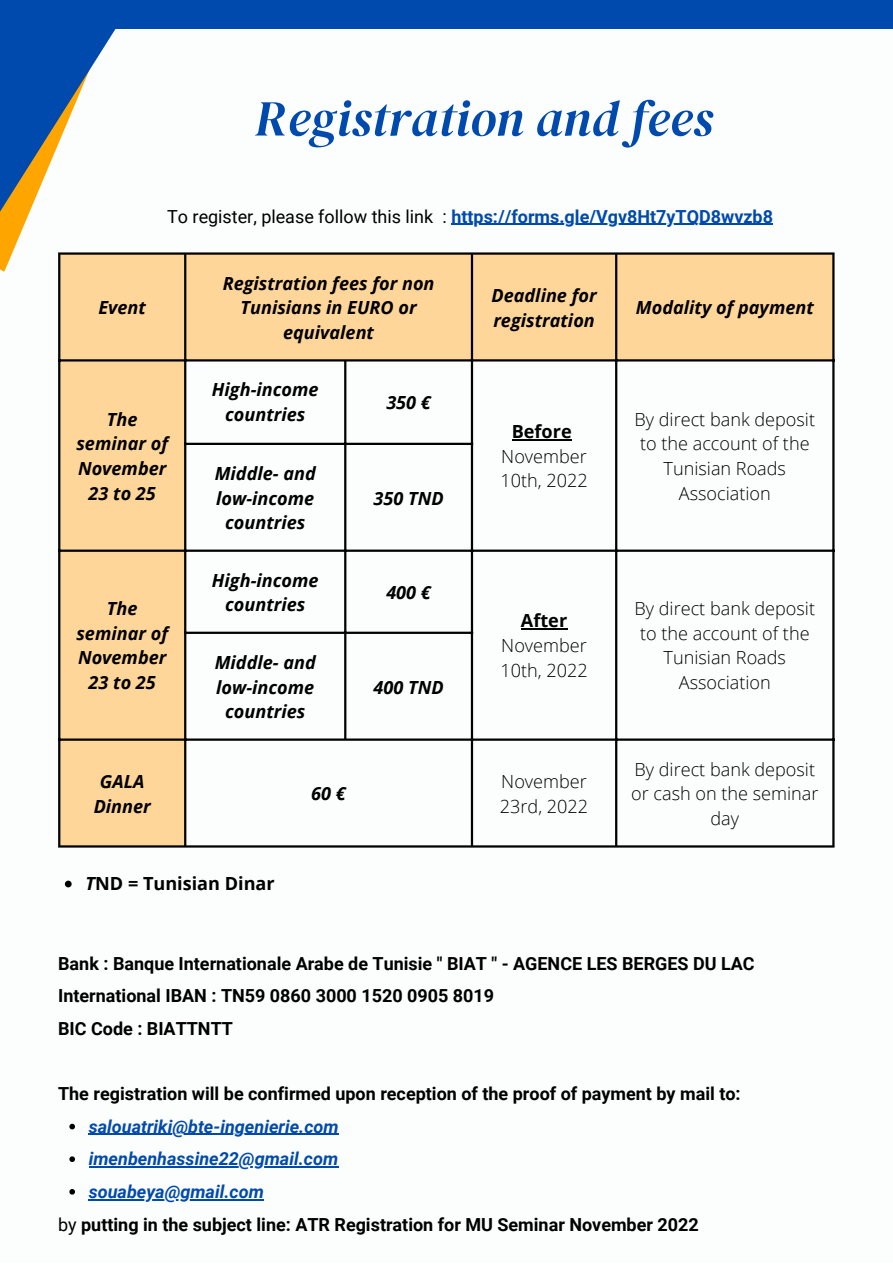
<style>
.page{position:relative;width:893px;height:1264px;background:#fff}
.page>*{position:absolute;margin:0;border:0;box-sizing:border-box;transform-origin:0 0}
.t1{font:italic 50.25px "DM Serif Display";color:#004aad}
.t2{font:italic 700 18.15px/24.8px "Open Sans";color:#000;text-align:center}
.t3{font:300 18.15px/24.8px "Open Sans";color:#000}
.t4{font:700 18.15px "Open Sans";color:#000}
.t5{font:700 18px/32.5px "Roboto";color:#000}
.t6{font:italic 700 18px/32.5px "Roboto";color:#004aad;text-align:justify}
.t7{font:700 18px "Roboto";color:#004aad}
.s1{font-weight:400;color:#000}
.s2{font-style:italic}
.s3{font-weight:400}
</style>
<div class="page">
<svg style="left:0;top:0;width:116px;height:272px"></svg>
<div style="left:106px;top:0;width:786px;height:29px;background:#004aad"></div>
<div style="left:60px;top:255px;width:772px;height:590px;background:#ffd699"></div>
<svg style="left:186px;top:361px;width:646px;height:484px"></svg>
<hr style="left:511px;top:439px;width:60px;height:1px;background:#000">
<hr style="left:521px;top:628px;width:46px;height:1px;background:#000">
<hr style="left:58px;top:255px;width:2px;height:590px;background:#000">
<hr style="left:184px;top:255px;width:2px;height:590px;background:#000">
<hr style="left:344px;top:361px;width:2px;height:377px;background:#000">
<hr style="left:471px;top:255px;width:2px;height:590px;background:#000">
<hr style="left:615px;top:255px;width:2px;height:590px;background:#000">
<hr style="left:832px;top:255px;width:2px;height:590px;background:#000">
<hr style="left:58px;top:252px;width:776px;height:3px;background:#000">
<hr style="left:58px;top:359px;width:776px;height:2px;background:#000">
<hr style="left:184px;top:443px;width:289px;height:2px;background:#000">
<hr style="left:58px;top:549px;width:776px;height:3px;background:#000">
<hr style="left:184px;top:631px;width:289px;height:3px;background:#000">
<hr style="left:58px;top:738px;width:776px;height:2px;background:#000">
<hr style="left:58px;top:845px;width:776px;height:2px;background:#000">
<hr style="left:451px;top:224px;width:322px;height:1px;background:#004aad">
<svg style="left:69px;top:1123px;width:6px;height:6px"></svg>
<hr style="left:89px;top:1133px;width:250px;height:1px;background:#004aad">
<svg style="left:69px;top:1156px;width:6px;height:5px"></svg>
<hr style="left:89px;top:1166px;width:249px;height:1px;background:#004aad">
<svg style="left:69px;top:1189px;width:6px;height:5px"></svg>
<hr style="left:89px;top:1199px;width:175px;height:1px;background:#004aad">
<svg style="left:65px;top:880px;width:7px;height:7px"></svg>
<h1 class="t1" style="left:255px;top:83px;width:459px">Registration and fees</h1>
<p class="t2" style="left:98px;top:295px;width:49px">Event</p>
<p class="t7" style="left:167px;top:206px;width:607px"><span class="s1">To register, please follow this link :</span> https://forms.gle/Vgv8Ht7yTQD8wvzb8</p>
<p class="t2" style="left:223px;top:270px;width:213px">Registration fees for non<br>Tunisians in EURO or equivalent</p>
<p class="t2" style="left:491px;top:282px;width:107px;text-align:left">Deadline for registration</p>
<p class="t2" style="left:635px;top:295px;width:179px">Modality of payment</p>
<p class="t2" style="left:76px;top:406px;width:93px">The seminar of<br>November<br>23 to 25</p>
<p class="t2" style="left:76px;top:595px;width:93px">The seminar of<br>November<br>23 to 25</p>
<p class="t2" style="left:94px;top:768px;width:59px">GALA<br>Dinner</p>
<p class="t2" style="left:212px;top:377px;width:108px">High-income countries</p>
<p class="t2" style="left:215px;top:460px;width:103px">Middle- and low-income countries</p>
<p class="t2" style="left:212px;top:567px;width:108px">High-income countries</p>
<p class="t2" style="left:215px;top:649px;width:103px">Middle- and low-income countries</p>
<p class="t2" style="left:311px;top:781px;width:36px">60 €</p>
<p class="t4" style="left:86px;top:870px;width:190px"><span class="s2">T</span>ND = Tunisian Dinar</p>
<p class="t2" style="left:386px;top:389px;width:46px">350 €</p>
<p class="t2" style="left:373px;top:485px;width:72px">350 TND</p>
<p class="t2" style="left:386px;top:579px;width:46px">400 €</p>
<p class="t2" style="left:373px;top:674px;width:72px">400 TND</p>
<p class="t4" style="left:511px;top:418px;width:61px">Before</p>
<p class="t3" style="left:500px;top:443px;width:89px">November<br>10th, 2022</p>
<p class="t4" style="left:521px;top:607px;width:48px">After</p>
<p class="t3" style="left:500px;top:632px;width:89px">November<br>10th, 2022</p>
<p class="t3" style="left:500px;top:768px;width:90px">November<br>23rd, 2022</p>
<p class="t3" style="left:634px;top:406px;width:182px;text-align:center">By direct bank deposit to the account of the<br>Tunisian Roads<br>Association</p>
<p class="t3" style="left:634px;top:595px;width:182px;text-align:center">By direct bank deposit to the account of the<br>Tunisian Roads<br>Association</p>
<p class="t3" style="left:631px;top:756px;width:189px;text-align:center">By direct bank deposit or cash on the seminar day</p>
<p class="t5" style="left:58px;top:947px;width:698px">Bank : Banque Internationale Arabe de Tunisie " BIAT " - AGENCE LES BERGES DU LAC<br>International IBAN : TN59 0860 3000 1520 0905 8019<br>BIC Code : BIATTNTT</p>
<p class="t5" style="left:58px;top:1077px;width:684px">The registration will be confirmed upon reception of the proof of payment by mail to:</p>
<p class="t6" style="left:89px;top:1110px;width:251px">salouatriki@bte-ingenierie.com imenbenhassine22@gmail.com souabeya@gmail.com</p>
<p class="t5" style="left:58px;top:1208px;width:642px"><span class="s3">by</span> putting in the subject line: ATR Registration for MU Seminar November 2022</p>
</div>
